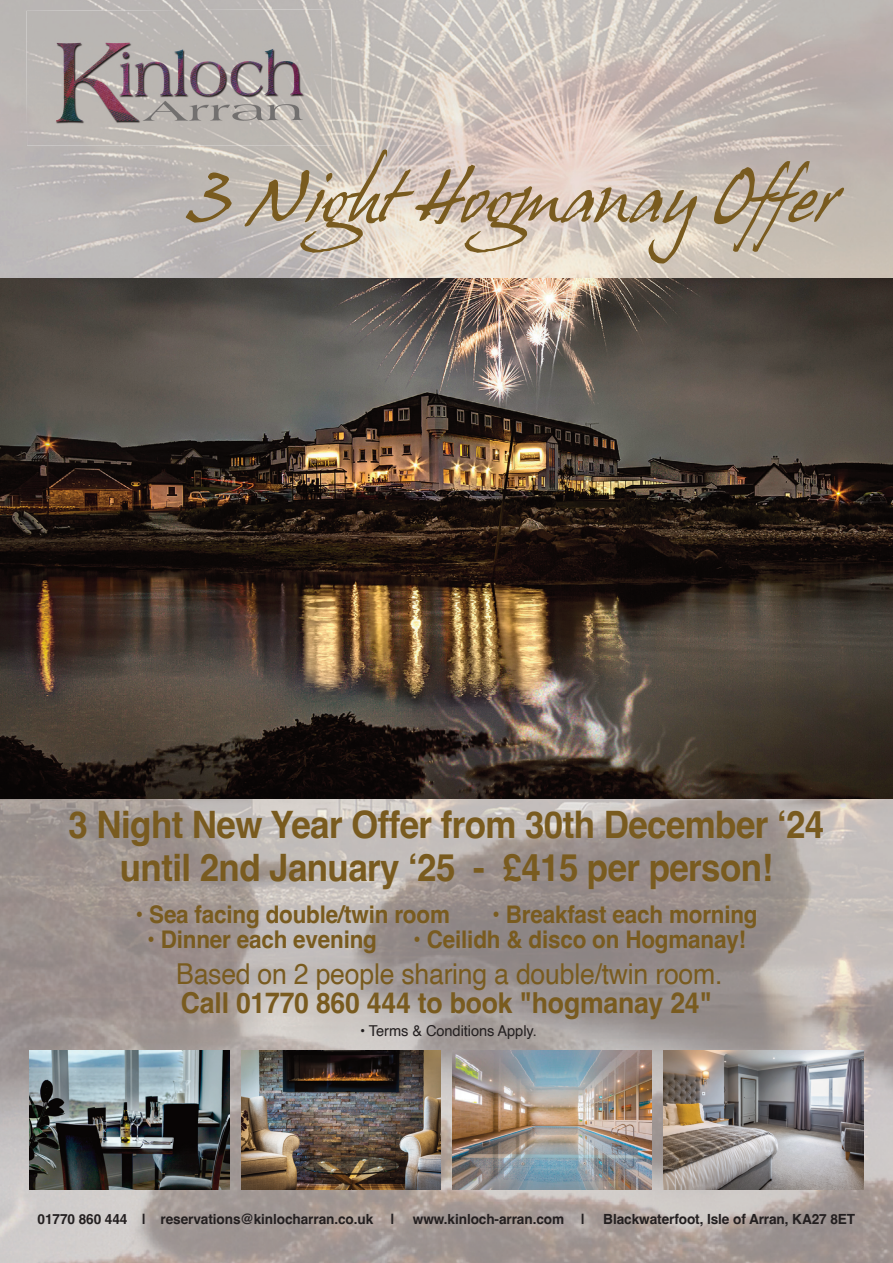
<style>
.page{position:relative;width:893px;height:1263px;background:#fff}
.page>*{position:absolute;margin:0;border:0;box-sizing:border-box;transform-origin:0 0}
.t1{font:64.65px "Hans Hand";color:#795b1f}
.t2{font:700 37.8px "Helvetica";letter-spacing:-.015em;color:#795b1f;scale:.92 1}
.t3{font:28.8px "Helvetica";letter-spacing:-.01em;color:#795b1f;scale:.92 1}
.t4{font:700 28.8px "Helvetica";letter-spacing:-.01em;color:#795b1f;scale:.92 1}
.t5{font:700 24.3px "Helvetica";letter-spacing:-.01em;color:#795b1f;scale:.92 1}
.t6{font:15px "Helvetica";letter-spacing:-.005em;color:#231f20}
.t7{font:700 13.95px "Helvetica";letter-spacing:-.01em;color:#231f20}
</style>
<div class="page">
<img style="left:0;top:0;width:893px;height:1263px">
<img style="left:0;top:278px;width:893px;height:520px">
<img style="left:26px;top:9px;width:306px;height:137px">
<img style="left:663px;top:1051px;width:200px;height:139px">
<img style="left:241px;top:1051px;width:200px;height:139px">
<img style="left:452px;top:1051px;width:200px;height:139px">
<img style="left:30px;top:1051px;width:200px;height:139px">
<p class="t1" style="left:188px;top:162px;width:647px">3 Night Hogmanay Offer</p>
<p class="t2" style="left:69px;top:809px;width:823px">3 Night New Year Offer from 30th December ‘24</p>
<p class="t2" style="left:120px;top:851px;width:712px">until 2nd January ‘25 - £415 per person!</p>
<p class="t5" style="left:135px;top:904px;width:343px">• Sea facing double/twin room</p>
<p class="t5" style="left:492px;top:904px;width:290px">• Breakfast each morning</p>
<p class="t5" style="left:147px;top:930px;width:251px">• Dinner each evening</p>
<p class="t5" style="left:413px;top:930px;width:363px">• Ceilidh &amp; disco on Hogmanay!</p>
<p class="t3" style="left:176px;top:962px;width:595px">Based on 2 people sharing a double/twin room.</p>
<p class="t4" style="left:181px;top:991px;width:579px">Call 01770 860 444 to book "hogmanay 24"</p>
<p class="t6" style="left:360px;top:1024px;width:178px">• Terms &amp; Conditions Apply.</p>
<p class="t7" style="left:38px;top:1213px;width:358px">01770 860 444 | reservations@kinlocharran.co.uk |</p>
<p class="t7" style="left:413px;top:1213px;width:174px">www.kinloch-arran.com |</p>
<p class="t7" style="left:603px;top:1213px;width:253px">Blackwaterfoot, Isle of Arran, KA27 8ET</p>
</div>
